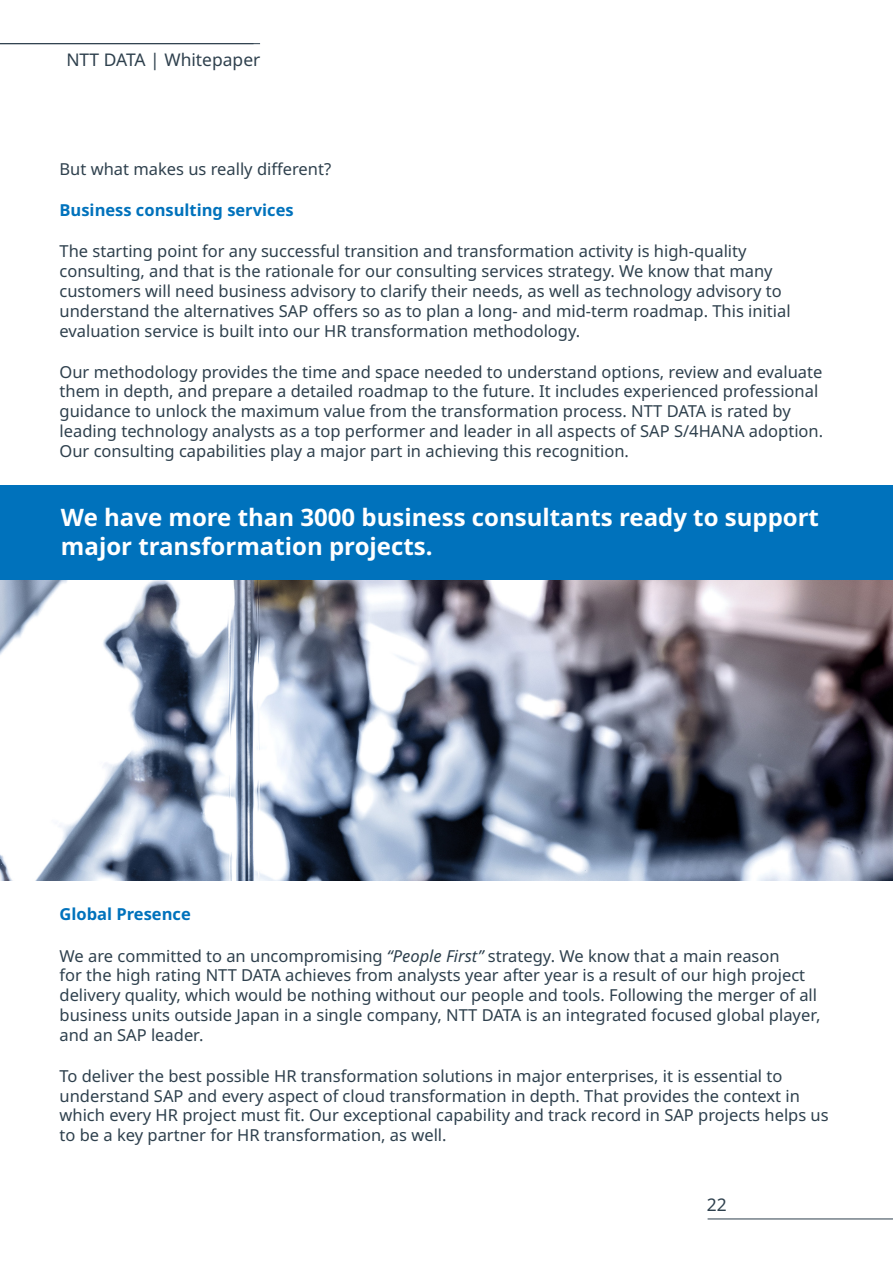
<style>
.page{position:relative;width:893px;height:1263px;background:#fff}
.page>*{position:absolute;margin:0;border:0;box-sizing:border-box;transform-origin:0 0}
.t1{font:700 24px/28.8px "Noto Sans";color:#fff}
.t2{font:17.4px "Noto Sans";color:#2e404d}
.t3{font:16.5px/19.8px "Noto Sans";color:#2e404d}
.t4{font:700 16.5px "Noto Sans";color:#0072bc}
.s1{font-style:italic}
</style>
<div class="page">
<hr style="left:0;top:43px;width:260px;height:1px;background:#2e404d">
<hr style="left:708px;top:1219px;width:185px;height:1px;background:#2e404d">
<img style="left:0;top:579px;width:893px;height:301px">
<div style="left:0;top:485px;width:893px;height:94px;background:#0072bc"></div>
<p class="t2" style="left:66px;top:48px;width:196px">NTT DATA | Whitepaper</p>
<p class="t3" style="left:60px;top:160px;width:273px">But what makes us really different?</p>
<p class="t4" style="left:60px;top:199px;width:236px">Business consulting services</p>
<p class="t3" style="left:60px;top:242px;width:733px">The starting point for any successful transition and transformation activity is high-quality consulting, and that is the rationale for our consulting services strategy. We know that many customers will need business advisory to clarify their needs, as well as technology advisory to understand the alternatives SAP offers so as to plan a long- and mid-term roadmap. This initial evaluation service is built into our HR transformation methodology.</p>
<p class="t3" style="left:60px;top:362px;width:765px">Our methodology provides the time and space needed to understand options, review and evaluate them in depth, and prepare a detailed roadmap to the future. It includes experienced professional guidance to unlock the maximum value from the transformation process. NTT DATA is rated by leading technology analysts as a top performer and leader in all aspects of SAP S/4HANA adoption.<br>Our consulting capabilities play a major part in achieving this recognition.</p>
<p class="t1" style="left:61px;top:503px;width:760px">We have more than 3000 business consultants ready to support major transformation projects.</p>
<p class="t4" style="left:60px;top:903px;width:133px">Global Presence</p>
<p class="t3" style="left:60px;top:946px;width:762px">We are committed to an uncompromising <span class="s1">“People First”</span> strategy. We know that a main reason<br>for the high rating NTT DATA achieves from analysts year after year is a result of our high project delivery quality, which would be nothing without our people and tools. Following the merger of all business units outside Japan in a single company, NTT DATA is an integrated focused global player, and an SAP leader.</p>
<p class="t3" style="left:60px;top:1066px;width:771px">To deliver the best possible HR transformation solutions in major enterprises, it is essential to understand SAP and every aspect of cloud transformation in depth. That provides the context in which every HR project must fit. Our exceptional capability and track record in SAP projects helps us to be a key partner for HR transformation, as well.</p>
<p class="t2" style="left:707px;top:1193px;width:21px">22</p>
</div>
